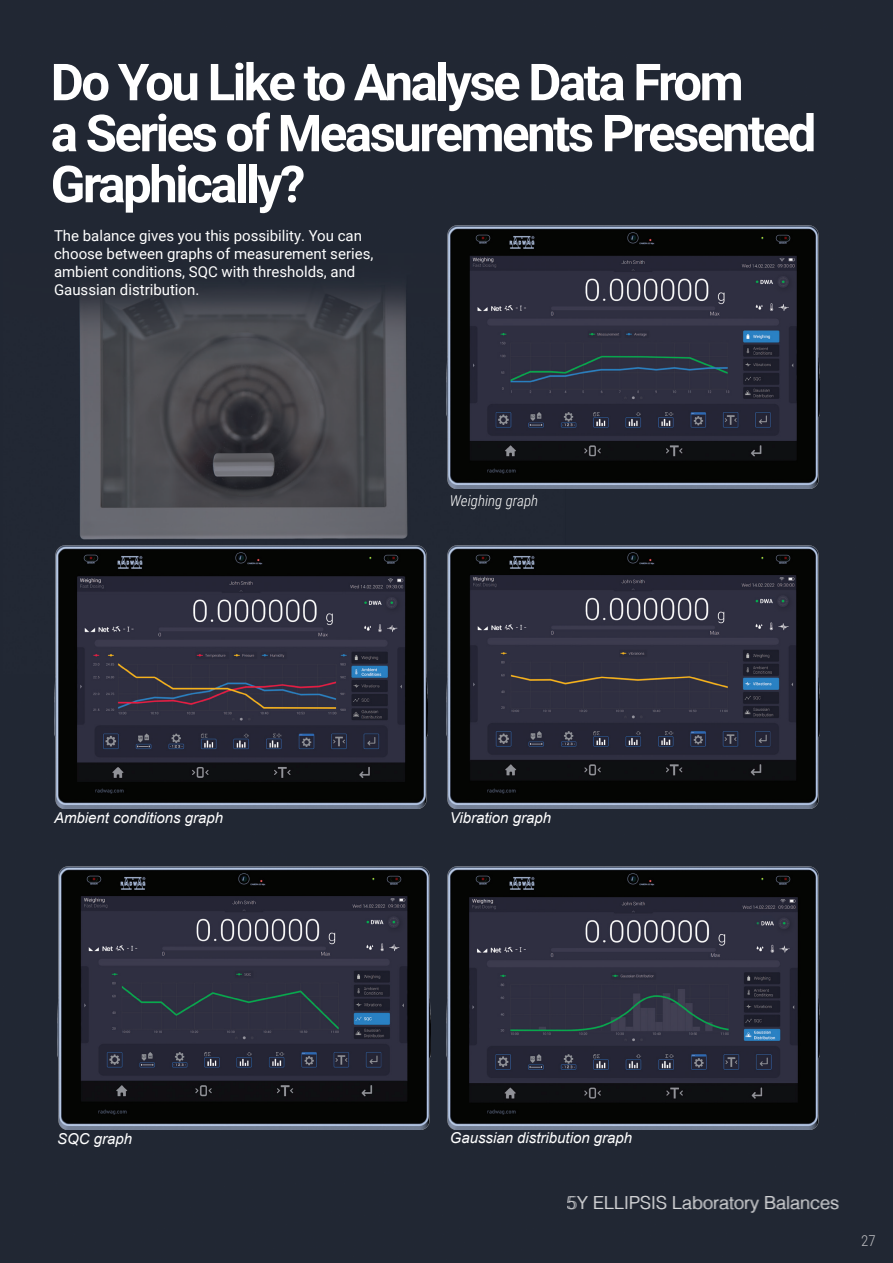
<style>
.page{position:relative;width:893px;height:1263px;background:#fff}
.page>*{position:absolute;margin:0;border:0;box-sizing:border-box;transform-origin:0 0}
.t1{font:700 51px/51px "Roboto";letter-spacing:-.05em;color:#fff}
.t2{font:300 18px "Helvetica";color:#fff}
.t3{font:15px/18px "Roboto";color:#fff}
.t4{font:italic 15px "Arial";color:#fff}
.t5{font:italic 300 15px "Roboto Condensed";color:#fff}
.t6{font:300 15px "Roboto Condensed";color:#bcbdc0}
</style>
<div class="page">
<div style="left:1px;top:0;width:892px;height:1263px;background:#212733"></div>
<img style="left:0;top:0;width:1px;height:1263px">
<img style="left:3px;top:253px;width:563px;height:420px">
<img style="left:446px;top:225px;width:373px;height:263px">
<img style="left:54px;top:546px;width:373px;height:263px">
<img style="left:446px;top:546px;width:373px;height:262px">
<img style="left:57px;top:866px;width:373px;height:263px">
<img style="left:446px;top:866px;width:373px;height:263px">
<p class="t1" style="left:51px;top:55px;width:767px">Do You Like to Analyse Data From<br>a Series of Measurements Presented<br>Graphically?</p>
<p class="t3" style="left:54px;top:226px;width:321px">The balance gives you this possibility. You can choose between graphs of measurement series, ambient conditions, SQC with thresholds, and Gaussian distribution.</p>
<p class="t5" style="left:450px;top:491px;width:90px">Weighing graph</p>
<p class="t4" style="left:54px;top:808px;width:171px">Ambient conditions graph</p>
<p class="t4" style="left:450px;top:808px;width:103px">Vibration graph</p>
<p class="t4" style="left:57px;top:1129px;width:77px">SQC graph</p>
<p class="t4" style="left:450px;top:1128px;width:184px">Gaussian distribution graph</p>
<p class="t2" style="left:568px;top:1187px;width:274px">5Y ELLIPSIS Laboratory Balances</p>
<p class="t6" style="left:861px;top:1230px;width:16px">27</p>
</div>
